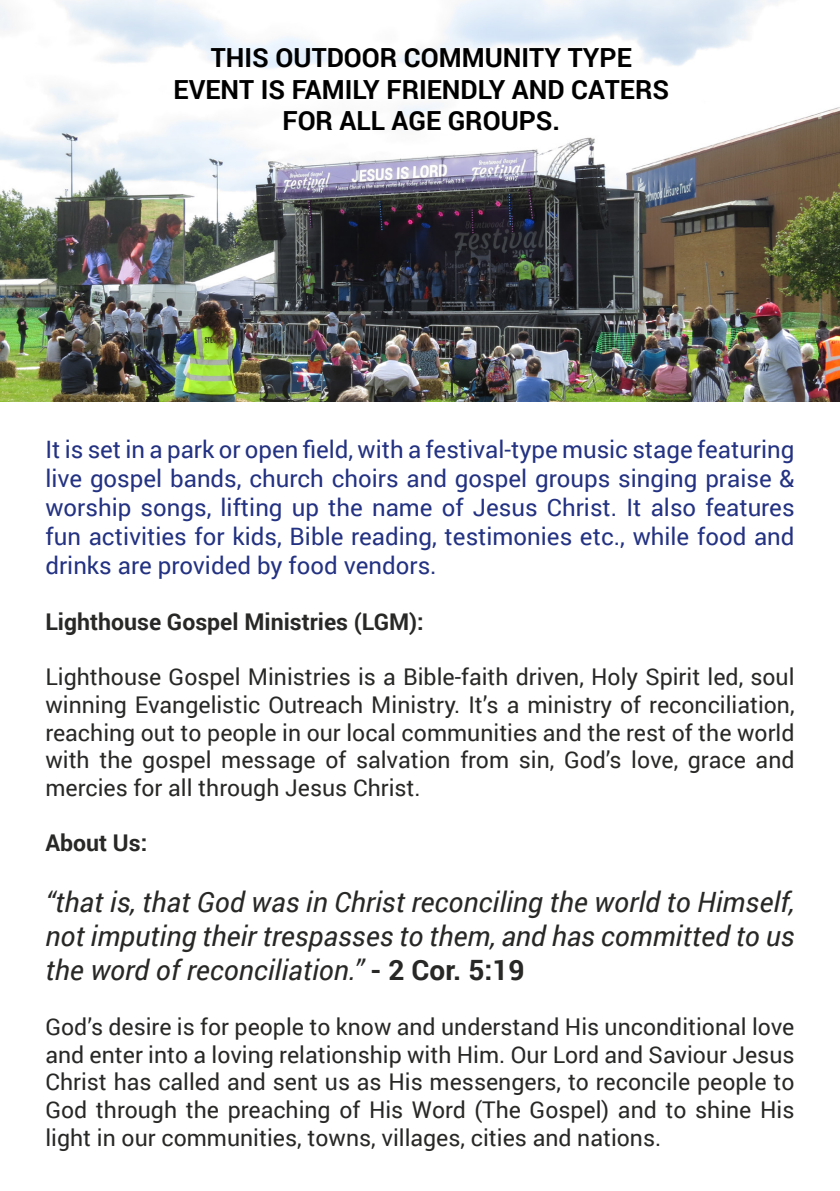
<style>
.page{position:relative;width:840px;height:1191px;background:#fff}
.page>*{position:absolute;margin:0;border:0;box-sizing:border-box;transform-origin:0 0}
.t1{font:italic 28px/33.6px "Roboto";color:#282827;text-align:justify}
.t2{font:700 26.4px/31.6px "Roboto";color:#000;text-align:center}
.t3{font:24px/28.8px "Roboto";color:#233282;text-align:justify}
.t4{font:23px/27.6px "Roboto";color:#282827;text-align:justify}
.t5{font:700 23px "Roboto";color:#282827}
.s1{font-weight:700;font-style:normal}
</style>
<div class="page">
<img style="left:0;top:0;width:839px;height:402px">
<p class="t2" style="left:173px;top:41px;width:497px">THIS OUTDOOR COMMUNITY TYPE<br>EVENT IS FAMILY FRIENDLY AND CATERS<br>FOR ALL AGE GROUPS.</p>
<p class="t3" style="left:45px;top:434px;width:750px">It is set in a park or open field, with a festival-type music stage featuring live gospel bands, church choirs and gospel groups singing praise &amp; worship songs, lifting up the name of Jesus Christ. It also features fun activities for kids, Bible reading, testimonies etc., while food and drinks are provided by food vendors.</p>
<p class="t5" style="left:45px;top:605px;width:380px">Lighthouse Gospel Ministries (LGM):</p>
<p class="t4" style="left:45px;top:662px;width:750px">Lighthouse Gospel Ministries is a Bible-faith driven, Holy Spirit led, soul winning Evangelistic Outreach Ministry. It’s a ministry of reconciliation, reaching out to people in our local communities and the rest of the world with the gospel message of salvation from sin, God’s love, grace and mercies for all through Jesus Christ.</p>
<p class="t5" style="left:45px;top:826px;width:103px">About Us:</p>
<p class="t1" style="left:45px;top:884px;width:750px">“that is, that God was in Christ reconciling the world to Himself, not imputing their trespasses to them, and has committed to us the word of reconciliation.” <span class="s1">- 2 Cor. 5:19</span></p>
<p class="t4" style="left:45px;top:1012px;width:750px">God’s desire is for people to know and understand His unconditional love and enter into a loving relationship with Him. Our Lord and Saviour Jesus Christ has called and sent us as His messengers, to reconcile people to God through the preaching of His Word (The Gospel) and to shine His light in our communities, towns, villages, cities and nations.</p>
</div>
